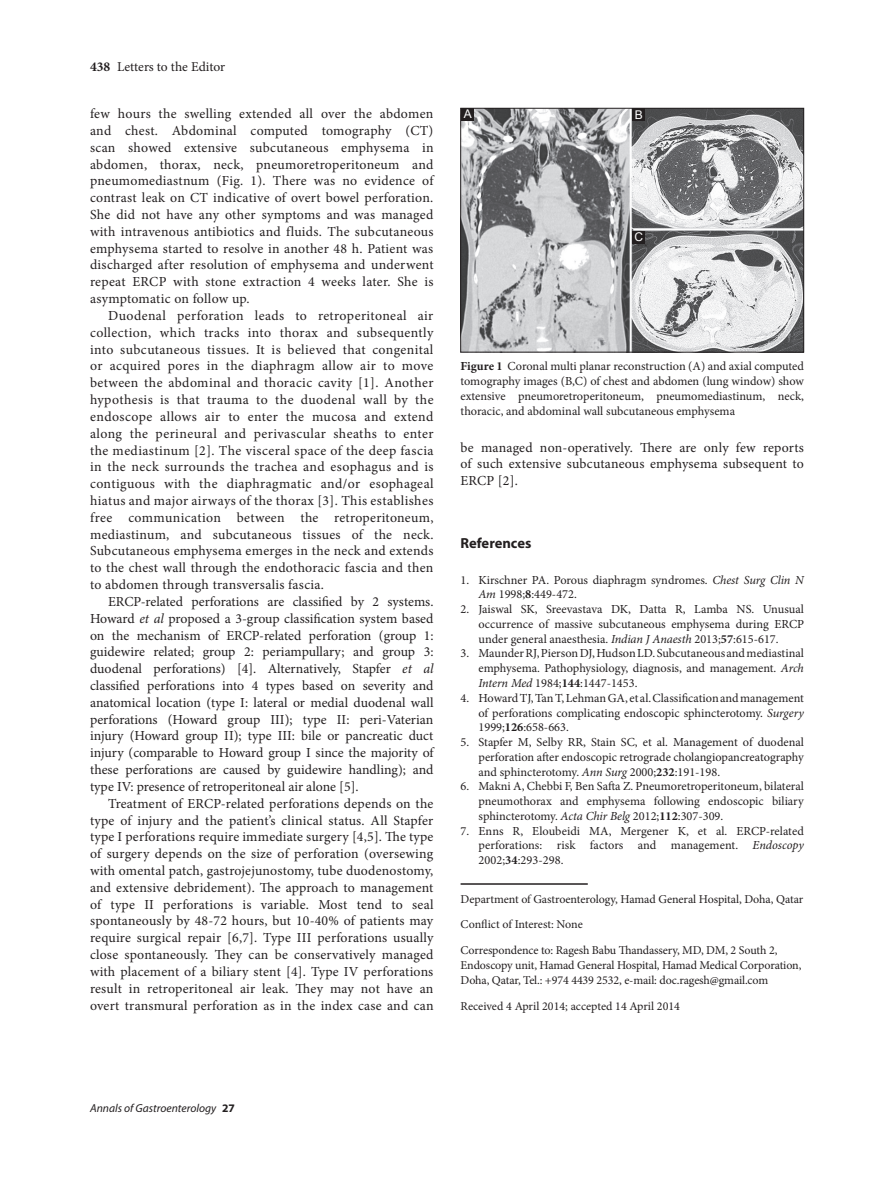
<style>
.page{position:relative;width:894px;height:1191px;background:#fff}
.page>*{position:absolute;margin:0;border:0;box-sizing:border-box;transform-origin:0 0}
.t1{font:700 14.55px "Myriad Pro";color:#231f20}
.t2{font:13.8px/16.8px "Minion Pro";letter-spacing:.015em;color:#231f20;text-align:justify}
.t3{font:13.5px "Minion Pro";letter-spacing:-.005em;color:#231f20}
.t4{font:12.3px/14.7px "Minion Pro";color:#231f20;text-align:justify}
.t5{font:12px/25.7px "Minion Pro";letter-spacing:-.01em;color:#231f20}
.t6{font:12px "Arial";color:#fff}
.t7{font:italic 11.55px "Myriad Pro";color:#231f20}
.s1{font-weight:700}
.s2{font-style:italic}
.s3{font-weight:700;font-style:normal}
</style>
<div class="page">
<img style="left:462px;top:110px;width:339px;height:240px">
<div style="left:460px;top:108px;width:343px;height:244px;border:1px solid #231f20"></div>
<div style="left:632px;top:231px;width:13px;height:13px;background:#231f20"></div>
<div style="left:632px;top:108px;width:13px;height:13px;background:#231f20"></div>
<div style="left:461px;top:108px;width:12px;height:13px;background:#231f20"></div>
<hr style="left:460px;top:883px;width:127px;height:1px;background:#231f20">
<p class="t3" style="left:90px;top:61px;width:136px"><span class="s1">438</span> Letters to the Editor</p>
<p class="t2" style="left:90px;top:106px;width:345px">few hours the swelling extended all over the abdomen and chest. Abdominal computed tomography (CT) scan showed extensive subcutaneous emphysema in abdomen, thorax, neck, pneumoretroperitoneum and pneumomediastnum (Fig. 1). There was no evidence of contrast leak on CT indicative of overt bowel perforation.<br>She did not have any other symptoms and was managed with intravenous antibiotics and fluids. The subcutaneous emphysema started to resolve in another 48 h. Patient was discharged after resolution of emphysema and underwent repeat ERCP with stone extraction 4 weeks later. She is asymptomatic on follow up.</p>
<p class="t2" style="left:90px;top:308px;width:345px;text-indent:18px">Duodenal perforation leads to retroperitoneal air collection, which tracks into thorax and subsequently into subcutaneous tissues. It is believed that congenital or acquired pores in the diaphragm allow air to move between the abdominal and thoracic cavity [1]. Another hypothesis is that trauma to the duodenal wall by the endoscope allows air to enter the mucosa and extend along the perineural and perivascular sheaths to enter the mediastinum [2]. The visceral space of the deep fascia in the neck surrounds the trachea and esophagus and is contiguous with the diaphragmatic and/or esophageal hiatus and major airways of the thorax [3]. This establishes free communication between the retroperitoneum, mediastinum, and subcutaneous tissues of the neck.<br>Subcutaneous emphysema emerges in the neck and extends to the chest wall through the endothoracic fascia and then to abdomen through transversalis fascia.</p>
<p class="t2" style="left:90px;top:594px;width:345px;text-indent:18px">ERCP-related perforations are classified by 2 systems.<br>Howard <span class="s2">et al</span> proposed a 3-group classification system based on the mechanism of ERCP-related perforation (group 1: guidewire related; group 2: periampullary; and group 3: duodenal perforations) [4]. Alternatively, Stapfer <span class="s2">et al </span>classified perforations into 4 types based on severity and anatomical location (type I: lateral or medial duodenal wall perforations (Howard group III); type II: peri-Vaterian injury (Howard group II); type III: bile or pancreatic duct injury (comparable to Howard group I since the majority of these perforations are caused by guidewire handling); and type IV: presence of retroperitoneal air alone [5].</p>
<p class="t2" style="left:90px;top:795px;width:345px;text-indent:18px">Treatment of ERCP-related perforations depends on the type of injury and the patient’s clinical status. All Stapfer type I perforations require immediate surgery [4,5]. The type of surgery depends on the size of perforation (oversewing with omental patch, gastrojejunostomy, tube duodenostomy, and extensive debridement). The approach to management of type II perforations is variable. Most tend to seal spontaneously by 48-72 hours, but 10-40% of patients may require surgical repair [6,7]. Type III perforations usually close spontaneously. They can be conservatively managed with placement of a biliary stent [4]. Type IV perforations result in retroperitoneal air leak. They may not have an overt transmural perforation as in the index case and can</p>
<p class="t6" style="left:463px;top:107px;width:10px">A</p>
<p class="t6" style="left:634px;top:108px;width:10px">B</p>
<p class="t6" style="left:634px;top:230px;width:10px">C</p>
<p class="t4" style="left:460px;top:360px;width:345px"><span class="s1">Figure 1</span> Coronal multi planar reconstruction (A) and axial computed tomography images (B,C) of chest and abdomen (lung window) show extensive pneumoretroperitoneum, pneumomediastinum, neck, thoracic, and abdominal wall subcutaneous emphysema</p>
<p class="t2" style="left:460px;top:440px;width:345px">be managed non-operatively. There are only few reports of such extensive subcutaneous emphysema subsequent to ERCP [2].</p>
<p class="t1" style="left:460px;top:537px;width:72px">References</p>
<p class="t4" style="left:478px;top:573px;width:327px;text-indent:-18px">1. Kirschner PA. Porous diaphragm syndromes. <span class="s2">Chest Surg Clin N<br>Am</span> 1998;<span class="s1">8</span>:449-472.</p>
<p class="t4" style="left:478px;top:602px;width:327px;text-indent:-18px">2. Jaiswal SK, Sreevastava DK, Datta R, Lamba NS. Unusual occurrence of massive subcutaneous emphysema during ERCP under general anaesthesia. <span class="s2">Indian J Anaesth</span> 2013;<span class="s1">57</span>:615-617.</p>
<p class="t4" style="left:478px;top:647px;width:327px;text-indent:-18px">3. Maunder RJ, Pierson DJ, Hudson LD. Subcutaneous and mediastinal emphysema. Pathophysiology, diagnosis, and management. <span class="s2">Arch Intern Med</span> 1984;<span class="s1">144</span>:1447-1453.</p>
<p class="t4" style="left:478px;top:691px;width:327px;text-indent:-18px">4. Howard TJ, Tan T, Lehman GA, et al. Classification and management of perforations complicating endoscopic sphincterotomy. <span class="s2">Surgery </span>1999;<span class="s1">126</span>:658-663.</p>
<p class="t4" style="left:478px;top:735px;width:327px;text-indent:-18px">5. Stapfer M, Selby RR, Stain SC, et al. Management of duodenal perforation after endoscopic retrograde cholangiopancreatography and sphincterotomy. <span class="s2">Ann Surg</span> 2000;<span class="s1">232</span>:191-198.</p>
<p class="t4" style="left:478px;top:779px;width:327px;text-indent:-18px">6. Makni A, Chebbi F, Ben Safta Z. Pneumoretroperitoneum, bilateral pneumothorax and emphysema following endoscopic biliary sphincterotomy. <span class="s2">Acta Chir Belg</span> 2012;<span class="s1">112</span>:307-309.</p>
<p class="t4" style="left:478px;top:824px;width:327px;text-indent:-18px">7. Enns R, Eloubeidi MA, Mergener K, et al. ERCP-related perforations: risk factors and management. <span class="s2">Endoscopy </span>2002;<span class="s1">34</span>:293-298.</p>
<p class="t5" style="left:460px;top:886px;width:344px">Department of Gastroenterology, Hamad General Hospital, Doha, Qatar<br>Conflict of Interest: None<br>Correspondence to: Ragesh Babu Thandassery, MD, DM, 2 South 2,</p>
<p class="t5" style="left:460px;top:958px;width:342px;line-height:15.1px">Endoscopy unit, Hamad General Hospital, Hamad Medical Corporation,<br>Doha, Qatar, Tel.: +974 4439 2532, e-mail: doc.ragesh@gmail.com</p>
<p class="t5" style="left:460px;top:993px;width:221px">Received 4 April 2014; accepted 14 April 2014</p>
<p class="t7" style="left:90px;top:1103px;width:146px">Annals of Gastroenterology <span class="s3">27</span></p>
</div>
